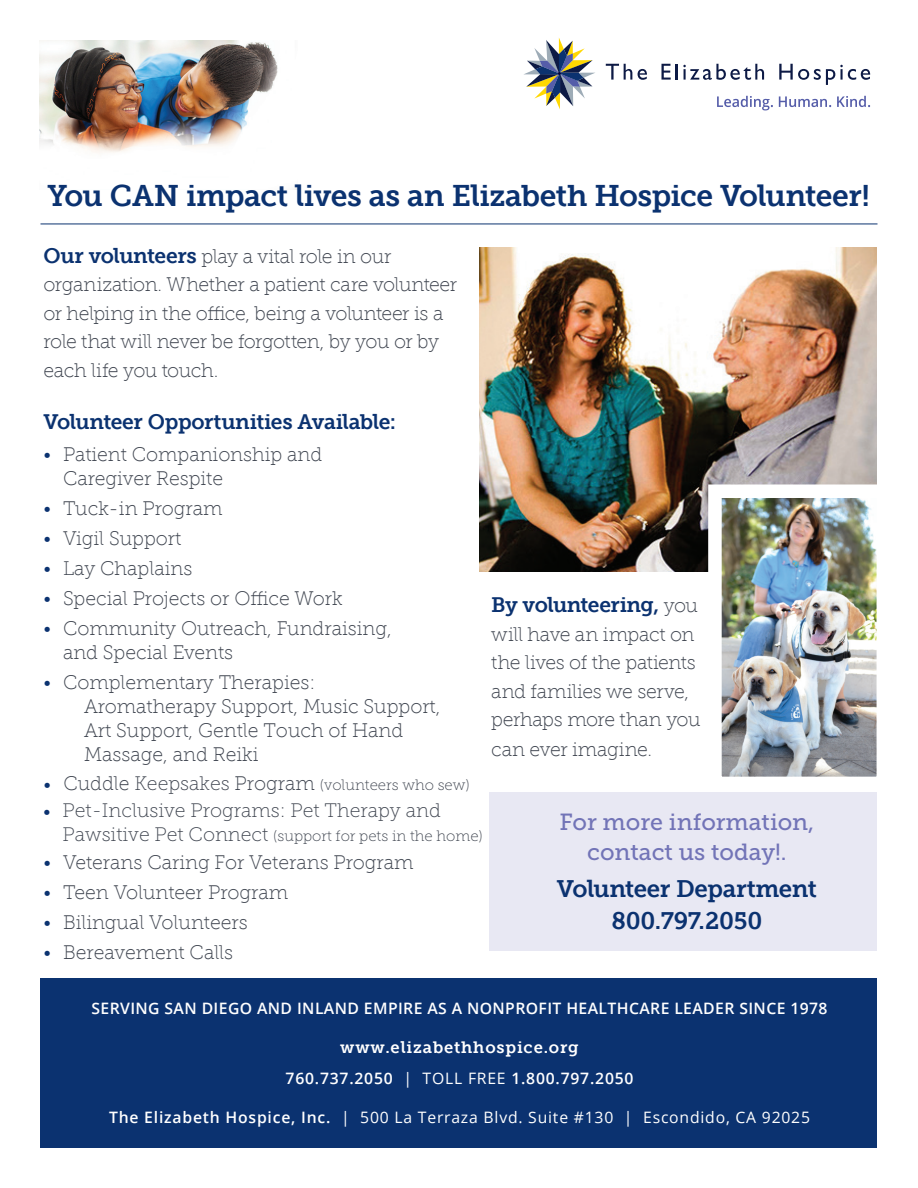
<style>
.page{position:relative;width:918px;height:1188px;background:#fff}
.page>*{position:absolute;margin:0;border:0;box-sizing:border-box;transform-origin:0 0}
.t1{font:30px "Museo Slab 700";letter-spacing:-.015em;color:#0b3270}
.t2{font:24px/31.5px "Museo Slab 700";letter-spacing:-.015em;color:#0b3270;text-align:center}
.t3{font:23.25px/30px "Museo Slab 500";color:#7274b7;text-align:center}
.t4{font:21px "Museo Slab 700";letter-spacing:-.02em;color:#0b3270}
.t5{font:19.5px/24px "Museo Slab 100";color:#3e444f}
.t6{font:19.5px/28.5px "Museo Slab 100";letter-spacing:-.025em;color:#3e444f}
.t7{font:16.5px "Museo Slab 700";letter-spacing:.05em;color:#fff}
.t8{font:15.75px "Open Sans";letter-spacing:.05em;color:#fff}
.t9{font:600 15.75px "Open Sans";letter-spacing:.025em;color:#fff}
.t10{font:600 15.75px "Open Sans";letter-spacing:.05em;color:#fff}
.t11{font:15px "Museo Slab 100";color:#3e444f}
.s1{font-family:"Museo Slab 700";font-size:21px;color:#0b3270}
.s2{color:#0b3270}
.s3{font-size:15px}
.s4{font-size:19.5px}
.s5{font-family:"Museo Slab 100";font-size:19.5px;color:#3e444f}
.s6{font-size:22.5px}
.s7{font-weight:400}
.s8{font-weight:600}
</style>
<div class="page">
<img style="left:40px;top:41px;width:257px;height:148px">
<div style="left:40px;top:978px;width:838px;height:170px;background:#0b3270"></div>
<svg style="left:606px;top:64px;width:26px;height:16px"></svg>
<svg style="left:638px;top:69px;width:9px;height:11px"></svg>
<svg style="left:662px;top:64px;width:102px;height:16px"></svg>
<svg style="left:779px;top:64px;width:91px;height:21px"></svg>
<svg style="left:524px;top:38px;width:71px;height:71px"></svg>
<svg style="left:717px;top:96px;width:56px;height:14px"></svg>
<svg style="left:779px;top:96px;width:52px;height:11px"></svg>
<svg style="left:837px;top:96px;width:33px;height:11px"></svg>
<div style="left:489px;top:792px;width:388px;height:159px;background:#e8e8f3"></div>
<hr style="left:40px;top:224px;width:838px;height:1px;background:#0b3270">
<img style="left:479px;top:248px;width:398px;height:324px">
<img style="left:701px;top:478px;width:176px;height:299px">
<h1 class="t1" style="left:47px;top:178px;width:824px">You CAN impact lives as an Elizabeth Hospice Volunteer!</h1>
<p class="t6" style="left:43px;top:242px;width:415px"><span class="s1">Our volunteers</span> play a vital role in our organization. Whether a patient care volunteer or helping in the office, being a volunteer is a role that will never be forgotten, by you or by each life you touch.</p>
<p class="t4" style="left:44px;top:410px;width:354px">Volunteer Opportunities Available:</p>
<p class="t5" style="left:63px;top:442px;width:261px;text-indent:-20px"><span class="s2">•</span> Patient Companionship and<br>Caregiver Respite</p>
<p class="t5" style="left:44px;top:496px;width:181px"><span class="s2">•</span> Tuck-in Program</p>
<p class="t5" style="left:44px;top:526px;width:139px"><span class="s2">•</span> Vigil Support</p>
<p class="t5" style="left:44px;top:556px;width:150px"><span class="s2">•</span> Lay Chaplains</p>
<p class="t5" style="left:44px;top:586px;width:301px"><span class="s2">•</span> Special Projects or Office Work</p>
<p class="t5" style="left:63px;top:616px;width:330px;text-indent:-20px"><span class="s2">•</span> Community Outreach, Fundraising, and Special Events</p>
<p class="t5" style="left:84px;top:670px;width:358px;text-indent:-41px"><span class="s2">•</span> Complementary Therapies:<br>Aromatherapy Support, Music Support,<br>Art Support, Gentle Touch of Hand<br>Massage, and Reiki</p>
<p class="t5" style="left:44px;top:772px;width:428px"><span class="s2">•</span> Cuddle Keepsakes Program <span class="s3">(volunteers who sew)</span></p>
<p class="t5" style="left:43px;top:799px;width:399px"><span class="s2">•</span> Pet-Inclusive Programs: Pet Therapy and</p>
<p class="t11" style="left:63px;top:828px;width:422px"><span class="s4">Pawsitive Pet Connect</span> (support for pets in the home)</p>
<p class="t5" style="left:44px;top:850px;width:372px"><span class="s2">•</span> Veterans Caring For Veterans Program</p>
<p class="t5" style="left:44px;top:880px;width:246px"><span class="s2">•</span> Teen Volunteer Program</p>
<p class="t5" style="left:44px;top:910px;width:206px"><span class="s2">•</span> Bilingual Volunteers</p>
<p class="t5" style="left:44px;top:940px;width:191px"><span class="s2">•</span> Bereavement Calls</p>
<p class="t4" style="left:491px;top:593px;width:208px">By volunteering, <span class="s5">you</span></p>
<p class="t5" style="left:491px;top:620px;width:211px;line-height:29px">will have an impact on the lives of the patients and families we serve, perhaps more than you can ever imagine.</p>
<p class="t3" style="left:560px;top:807px;width:256px">For more information, contact us today!<span class="s6">.</span></p>
<p class="t2" style="left:557px;top:873px;width:261px">Volunteer Department<br>800.797.2050</p>
<p class="t9" style="left:91px;top:997px;width:738px">SERVING SAN DIEGO AND I NLAND EMPIRE AS A NONPROFIT HEALTHCARE LEADER SINCE 1978</p>
<p class="t7" style="left:340px;top:1038px;width:240px">www.elizabethhospice.org</p>
<p class="t10" style="left:286px;top:1068px;width:349px">760.737.2050 <span class="s7">| TOLL FREE</span> 1.800.797.2050</p>
<p class="t8" style="left:109px;top:1107px;width:703px"><span class="s8">THE ELIZABETH HOSPICE, I NC.</span> | 500 La Terraza Blvd. Suite #130 | Escondido, CA 92025</p>
</div>
